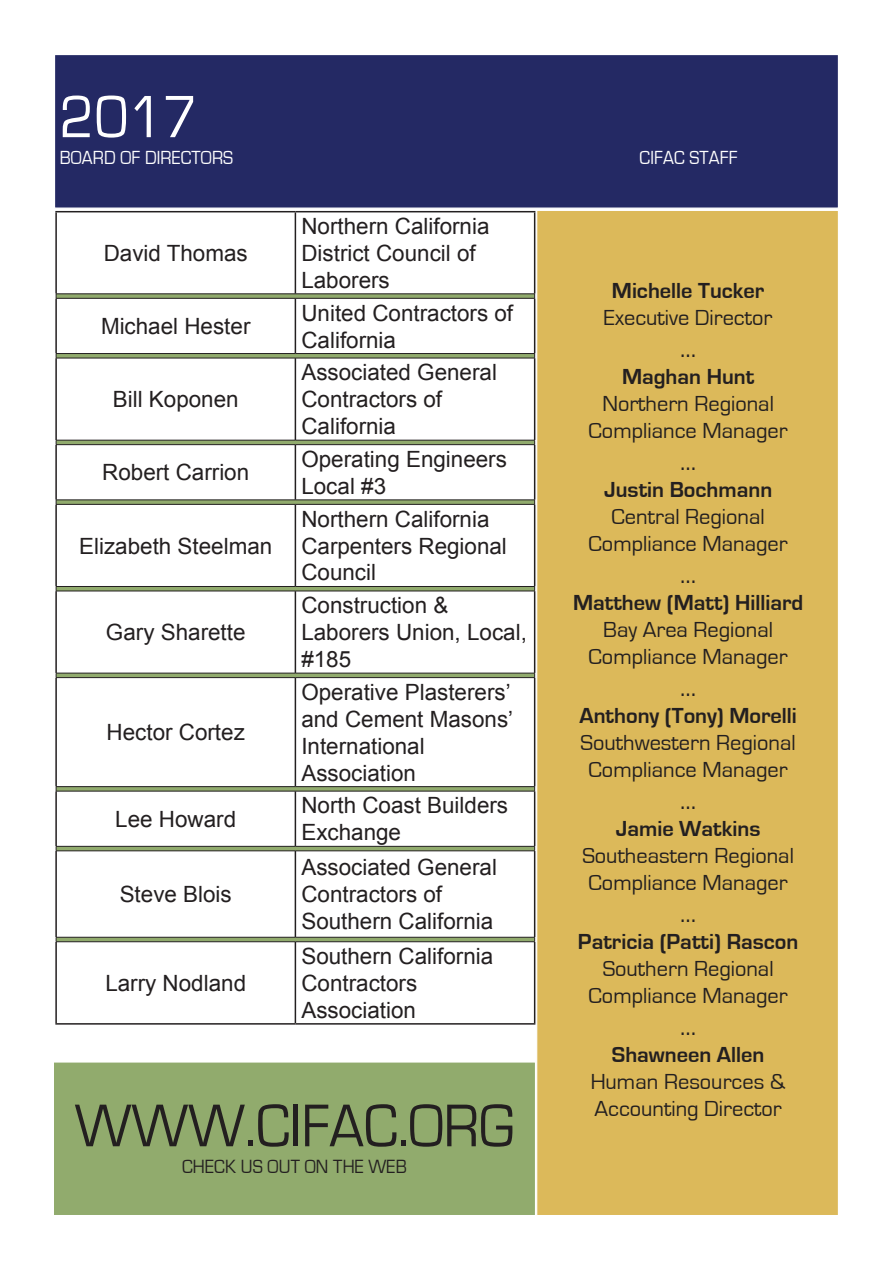
<style>
.page{position:relative;width:893px;height:1269px;background:#fff}
.page>*{position:absolute;margin:0;border:0;box-sizing:border-box;transform-origin:0 0}
.t1{font:62.4px "Eurostile";color:#231f20;scale:.91 1}
.t2{font:61.8px "Eurostile";color:#fff;scale:.91 1}
.t3{font:26.85px "Eurostile";color:#231f20}
.t4{font:22.35px/26.8px "Arial";color:#231f20}
.t5{font:22.35px/26.8px "Eurostile";color:#231f20;text-align:center}
.t6{font:700 22.35px "Eurostile";color:#231f20}
.t7{font:19.8px "Eurostile";letter-spacing:.01em;color:#231f20;scale:.91 1}
.t8{font:19.5px "Eurostile";letter-spacing:.01em;color:#fff;scale:.91 1}
</style>
<div class="page">
<div style="left:54px;top:1062px;width:481px;height:153px;background:#91ab6d"></div>
<div style="left:55px;top:55px;width:783px;height:153px;background:#242964"></div>
<div style="left:537px;top:211px;width:301px;height:1004px;background:#dcb95a"></div>
<svg style="left:57px;top:295px;width:477px;height:647px"></svg>
<hr style="left:55px;top:211px;width:240px;height:1px;background:#231f20">
<hr style="left:55px;top:212px;width:2px;height:82px;background:#231f20">
<hr style="left:295px;top:211px;width:240px;height:1px;background:#231f20">
<hr style="left:295px;top:212px;width:1px;height:82px;background:#231f20">
<hr style="left:534px;top:212px;width:1px;height:82px;background:#231f20">
<hr style="left:55px;top:299px;width:2px;height:54px;background:#231f20">
<hr style="left:295px;top:299px;width:1px;height:54px;background:#231f20">
<hr style="left:534px;top:299px;width:1px;height:54px;background:#231f20">
<hr style="left:55px;top:358px;width:2px;height:82px;background:#231f20">
<hr style="left:295px;top:358px;width:1px;height:82px;background:#231f20">
<hr style="left:534px;top:358px;width:1px;height:82px;background:#231f20">
<hr style="left:55px;top:445px;width:2px;height:55px;background:#231f20">
<hr style="left:295px;top:445px;width:1px;height:55px;background:#231f20">
<hr style="left:534px;top:445px;width:1px;height:55px;background:#231f20">
<hr style="left:55px;top:505px;width:2px;height:81px;background:#231f20">
<hr style="left:295px;top:505px;width:1px;height:81px;background:#231f20">
<hr style="left:534px;top:505px;width:1px;height:81px;background:#231f20">
<hr style="left:55px;top:591px;width:2px;height:82px;background:#231f20">
<hr style="left:295px;top:591px;width:1px;height:82px;background:#231f20">
<hr style="left:534px;top:591px;width:1px;height:82px;background:#231f20">
<hr style="left:55px;top:678px;width:2px;height:108px;background:#231f20">
<hr style="left:295px;top:678px;width:1px;height:108px;background:#231f20">
<hr style="left:534px;top:678px;width:1px;height:108px;background:#231f20">
<hr style="left:55px;top:791px;width:2px;height:55px;background:#231f20">
<hr style="left:295px;top:791px;width:1px;height:55px;background:#231f20">
<hr style="left:534px;top:791px;width:1px;height:55px;background:#231f20">
<hr style="left:55px;top:851px;width:2px;height:86px;background:#231f20">
<hr style="left:295px;top:851px;width:1px;height:86px;background:#231f20">
<hr style="left:534px;top:851px;width:1px;height:86px;background:#231f20">
<hr style="left:55px;top:942px;width:2px;height:81px;background:#231f20">
<hr style="left:295px;top:942px;width:1px;height:81px;background:#231f20">
<hr style="left:534px;top:942px;width:1px;height:81px;background:#231f20">
<hr style="left:55px;top:1023px;width:240px;height:2px;background:#231f20">
<hr style="left:295px;top:1023px;width:240px;height:2px;background:#231f20">
<hr style="left:56px;top:440px;width:239px;height:1px;background:#231f20">
<hr style="left:295px;top:440px;width:240px;height:1px;background:#231f20">
<hr style="left:56px;top:444px;width:239px;height:1px;background:#231f20">
<hr style="left:295px;top:444px;width:240px;height:1px;background:#231f20">
<hr style="left:56px;top:353px;width:239px;height:1px;background:#231f20">
<hr style="left:295px;top:353px;width:240px;height:1px;background:#231f20">
<hr style="left:56px;top:358px;width:239px;height:1px;background:#231f20">
<hr style="left:295px;top:358px;width:240px;height:1px;background:#231f20">
<hr style="left:56px;top:294px;width:239px;height:1px;background:#231f20">
<hr style="left:295px;top:294px;width:240px;height:1px;background:#231f20">
<hr style="left:56px;top:298px;width:239px;height:1px;background:#231f20">
<hr style="left:295px;top:298px;width:240px;height:1px;background:#231f20">
<hr style="left:56px;top:500px;width:239px;height:1px;background:#231f20">
<hr style="left:295px;top:500px;width:240px;height:1px;background:#231f20">
<hr style="left:56px;top:504px;width:239px;height:1px;background:#231f20">
<hr style="left:295px;top:504px;width:240px;height:1px;background:#231f20">
<hr style="left:56px;top:586px;width:239px;height:1px;background:#231f20">
<hr style="left:295px;top:586px;width:240px;height:1px;background:#231f20">
<hr style="left:56px;top:591px;width:239px;height:1px;background:#231f20">
<hr style="left:295px;top:591px;width:240px;height:1px;background:#231f20">
<hr style="left:56px;top:673px;width:239px;height:1px;background:#231f20">
<hr style="left:295px;top:673px;width:240px;height:1px;background:#231f20">
<hr style="left:56px;top:677px;width:239px;height:1px;background:#231f20">
<hr style="left:295px;top:677px;width:240px;height:1px;background:#231f20">
<hr style="left:56px;top:786px;width:239px;height:1px;background:#231f20">
<hr style="left:295px;top:786px;width:240px;height:1px;background:#231f20">
<hr style="left:56px;top:791px;width:239px;height:1px;background:#231f20">
<hr style="left:295px;top:791px;width:240px;height:1px;background:#231f20">
<hr style="left:56px;top:846px;width:239px;height:1px;background:#231f20">
<hr style="left:295px;top:846px;width:240px;height:1px;background:#231f20">
<hr style="left:56px;top:851px;width:239px;height:1px;background:#231f20">
<hr style="left:295px;top:851px;width:240px;height:1px;background:#231f20">
<hr style="left:56px;top:937px;width:239px;height:1px;background:#231f20">
<hr style="left:295px;top:937px;width:240px;height:1px;background:#231f20">
<hr style="left:56px;top:942px;width:239px;height:1px;background:#231f20">
<hr style="left:295px;top:942px;width:240px;height:1px;background:#231f20">
<h2 class="t2" style="left:60px;top:96px;width:153px">2017</h2>
<p class="t8" style="left:60px;top:151px;width:192px">BOARD OF DIRECTORS</p>
<p class="t8" style="left:640px;top:151px;width:109px">CIFAC STAFF</p>
<p class="t4" style="left:104px;top:241px;width:146px">David Thomas</p>
<p class="t4" style="left:101px;top:314px;width:151px">Michael Hester</p>
<p class="t4" style="left:113px;top:387px;width:127px">Bill Koponen</p>
<p class="t4" style="left:102px;top:461px;width:148px">Robert Carrion</p>
<p class="t4" style="left:79px;top:534px;width:195px">Elizabeth Steelman</p>
<p class="t4" style="left:106px;top:620px;width:141px">Gary Sharette</p>
<p class="t4" style="left:107px;top:720px;width:140px">Hector Cortez</p>
<p class="t4" style="left:115px;top:807px;width:122px">Lee Howard</p>
<p class="t4" style="left:120px;top:882px;width:114px">Steve Blois</p>
<p class="t4" style="left:105px;top:971px;width:142px">Larry Nodland</p>
<p class="t4" style="left:301px;top:214px;width:190px">Northern California<br>District Council of<br>Laborers</p>
<p class="t4" style="left:301px;top:301px;width:213px">United Contractors of<br>California</p>
<p class="t4" style="left:301px;top:361px;width:197px">Associated General<br>Contractors of<br>California</p>
<p class="t4" style="left:301px;top:447px;width:207px">Operating Engineers<br>Local #3</p>
<p class="t4" style="left:301px;top:507px;width:207px">Northern California<br>Carpenters Regional<br>Council</p>
<p class="t4" style="left:301px;top:594px;width:227px">Construction &amp;<br>Laborers Union, Local, #185</p>
<p class="t4" style="left:301px;top:680px;width:213px">Operative Plasterers’ and Cement Masons’<br>International<br>Association</p>
<p class="t4" style="left:301px;top:794px;width:208px">North Coast Builders<br>Exchange</p>
<p class="t4" style="left:301px;top:856px;width:197px">Associated General<br>Contractors of<br>Southern California</p>
<p class="t4" style="left:301px;top:944px;width:193px">Southern California<br>Contractors<br>Association</p>
<h1 class="t1" style="left:75px;top:1104px;width:484px">WWW.CIFAC.ORG</h1>
<p class="t7" style="left:182px;top:1160px;width:248px">CHECK US OUT ON THE WEB</p>
<p class="t6" style="left:612px;top:282px;width:154px">Michelle Tucker</p>
<p class="t5" style="left:604px;top:306px;width:170px">Executive Director</p>
<p class="t3" style="left:680px;top:339px;width:18px">…</p>
<p class="t6" style="left:622px;top:368px;width:134px">Maghan Hunt</p>
<p class="t5" style="left:589px;top:392px;width:201px">Northern Regional<br>Compliance Manager</p>
<p class="t3" style="left:680px;top:452px;width:18px">…</p>
<p class="t6" style="left:604px;top:481px;width:170px">Justin Bochmann</p>
<p class="t5" style="left:589px;top:505px;width:201px">Central Regional<br>Compliance Manager</p>
<p class="t3" style="left:680px;top:565px;width:18px">…</p>
<p class="t6" style="left:573px;top:594px;width:232px">Matthew (Matt) Hilliard</p>
<p class="t5" style="left:589px;top:618px;width:201px">Bay Area Regional<br>Compliance Manager</p>
<p class="t3" style="left:680px;top:678px;width:18px">…</p>
<p class="t6" style="left:579px;top:707px;width:219px">Anthony (Tony) Morelli</p>
<p class="t5" style="left:581px;top:731px;width:217px">Southwestern Regional<br>Compliance Manager</p>
<p class="t3" style="left:680px;top:791px;width:18px">…</p>
<p class="t6" style="left:616px;top:820px;width:146px">Jamie Watkins</p>
<p class="t5" style="left:582px;top:844px;width:213px;text-align:left">Southeastern Regional<br>Compliance Manager</p>
<p class="t3" style="left:680px;top:904px;width:18px">…</p>
<p class="t6" style="left:578px;top:933px;width:222px">Patricia (Patti) Rascon</p>
<p class="t5" style="left:589px;top:957px;width:201px">Southern Regional<br>Compliance Manager</p>
<p class="t3" style="left:680px;top:1017px;width:18px">…</p>
<p class="t6" style="left:612px;top:1046px;width:154px">Shawneen Allen</p>
<p class="t5" style="left:591px;top:1070px;width:196px;text-align:left">Human Resources &amp;<br>Accounting Director</p>
</div>
